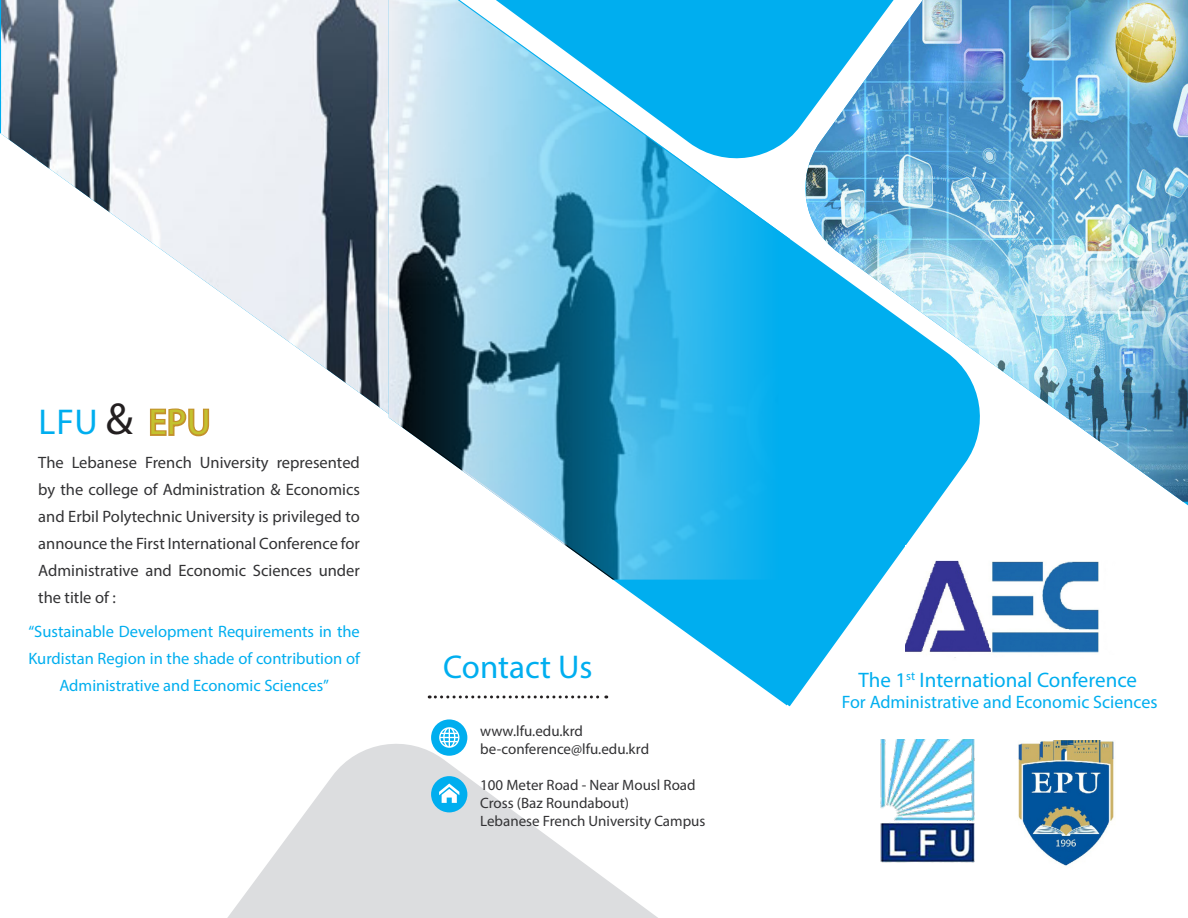
<style>
.page{position:relative;width:1188px;height:918px;background:#fff}
.page>*{position:absolute;margin:0;border:0;box-sizing:border-box;transform-origin:0 0}
.t1{font:36px "Myriad Pro";letter-spacing:.02em;color:#00aeef}
.t2{font:33px "Myriad Pro";color:#00aeef}
.t3{font:21px "Myriad Pro";color:#00aeef}
.t4{font:18px "Myriad Pro";color:#00aeef}
.t5{font:16.5px/27px "Myriad Pro";color:#323234;text-align:justify}
.t6{font:16.5px/27px "Myriad Pro";color:#00aeef;text-align:center}
.t7{font:15px "Myriad Pro";color:#323234}
.s1{font-size:45px;color:#231f20}
.s2{color:#c4c22f}
</style>
<div class="page">
<svg style="left:797px;top:515px;width:131px;height:181px;fill:#00aeef"></svg>
<svg style="left:797px;top:179px;width:391px;height:336px;fill:#00aeef"></svg>
<img style="left:806px;top:0;width:382px;height:502px">
<img style="left:1px;top:0;width:388px;height:418px">
<svg style="left:797px;top:0;width:106px;height:169px"></svg>
<svg style="left:227px;top:734px;width:431px;height:184px;fill:#dcdddf"></svg>
<svg style="left:392px;top:0;width:405px;height:706px"></svg>
<img style="left:905px;top:545px;width:194px;height:118px">
<div style="left:431px;top:719px;width:36px;height:37px;background:#00aeef;border-radius:50%"></div>
<div style="left:431px;top:776px;width:36px;height:36px;background:#00aeef;border-radius:50%"></div>
<svg style="left:429px;top:695px;width:178px;height:3px"></svg>
<svg style="left:439px;top:784px;width:20px;height:19px"></svg>
<svg style="left:439px;top:727px;width:20px;height:21px"></svg>
<svg style="left:148px;top:406px;width:63px;height:31px"></svg>
<img style="left:880px;top:740px;width:95px;height:122px">
<img style="left:1018px;top:741px;width:96px;height:126px">
<p class="t1" style="left:39px;top:400px;width:173px">LFU <span class="s1">&amp;</span> <span class="s2">EPU</span></p>
<p class="t5" style="left:38px;top:448px;width:323px">The Lebanese French University represented by the college of Administration &amp; Economics and Erbil Polytechnic University is privileged to announce the First International Conference for Administrative and Economic Sciences under the title of :</p>
<p class="t6" style="left:28px;top:618px;width:333px">“Sustainable Development Requirements in the<br>Kurdistan Region in the shade of contribution of<br>Administrative and Economic Sciences”</p>
<p class="t2" style="left:443px;top:647px;width:151px">Contact Us</p>
<p class="t7" style="left:480px;top:722px;width:104px">www.lfu.edu.krd</p>
<p class="t7" style="left:480px;top:740px;width:170px">be-conference@lfu.edu.krd</p>
<p class="t7" style="left:480px;top:776px;width:217px">100 Meter Road - Near Mousl Road</p>
<p class="t7" style="left:480px;top:794px;width:150px">Cross (Baz Roundabout)</p>
<p class="t7" style="left:480px;top:812px;width:227px">Lebanese French University Campus</p>
<p class="t3" style="left:859px;top:667px;width:280px">The 1<sup>st</sup> International Conference</p>
<p class="t4" style="left:842px;top:691px;width:317px">For Administrative and Economic Sciences</p>
</div>
